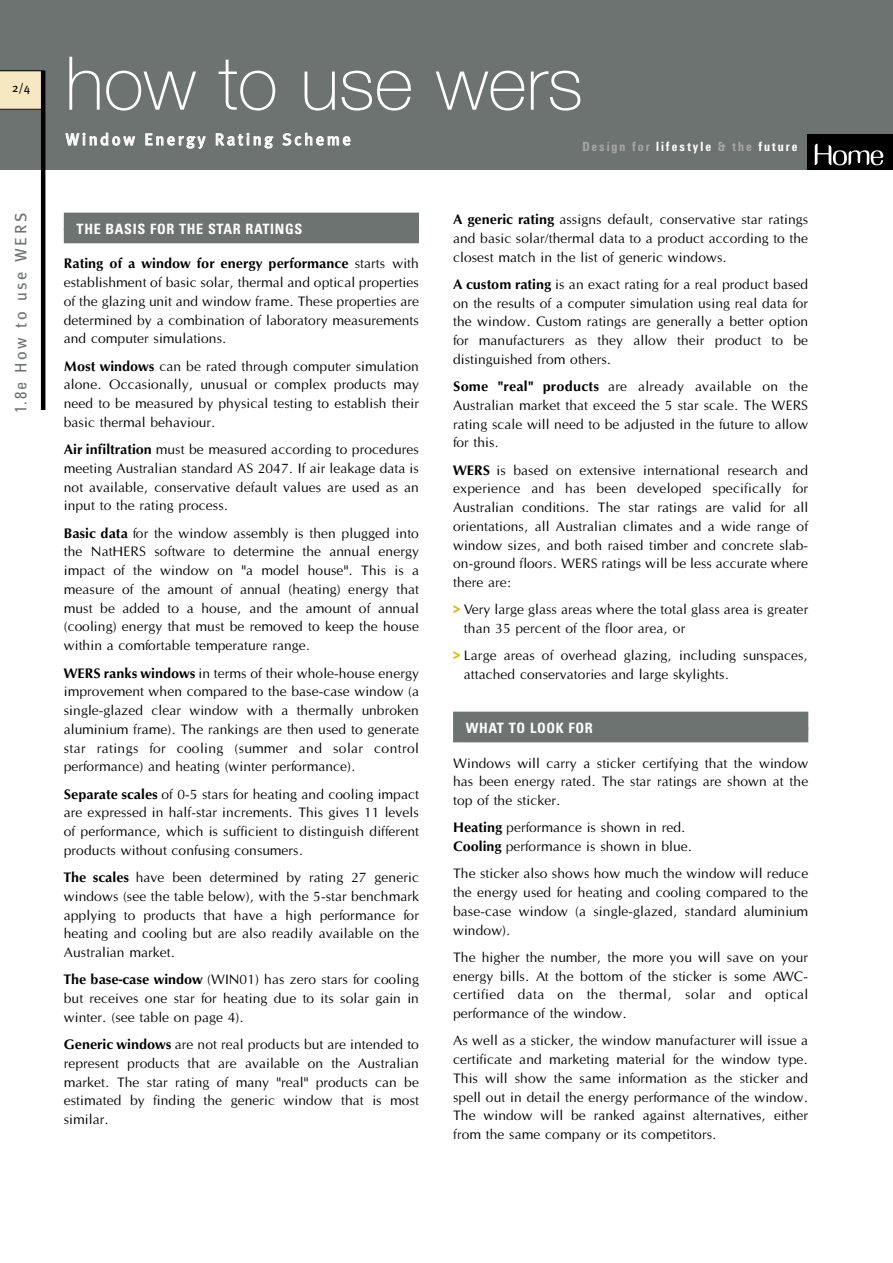
<style>
.page{position:relative;width:893px;height:1263px;background:#fff}
.page>*{position:absolute;margin:0;border:0;box-sizing:border-box;transform-origin:0 0}
.t1{font:100 74.25px "Helvetica Neue";color:#fff}
.t2{font:16.5px "Meta Plus";letter-spacing:.16em;color:#fff}
.t3{font:16.5px "Meta Plus";letter-spacing:.16em;color:#6d7370}
.t4{font:14.25px/18.8px "Optane";color:#000;text-align:justify}
.t5{font:500 14.25px "Optus T";color:#000}
.t6{font:700 condensed 14.25px "Univers";letter-spacing:.045em;color:#fff}
.t7{font:700 condensed 13.8px "Unitus T";letter-spacing:.14em;color:#fff}
.t8{font:12px "Meta Plus";color:#000}
.s1{color:#a6a6a6}
.s2{font-family:"Univers";font-stretch:condensed}
.s3{font-family:"Optane";font-weight:400}
.s4{font-family:"Optus T";font-weight:500}
.s5{font-family:"Optus T";font-weight:500;color:#d8b600}
</style>
<div class="page">
<div style="left:0;top:0;width:892px;height:170px;background:#6d7370"></div>
<div style="left:807px;top:134px;width:85px;height:36px;background:#000"></div>
<svg style="left:814px;top:144px;width:69px;height:21px"></svg>
<svg style="left:0;top:70px;width:41px;height:40px;background:#e8dcb7"></svg>
<hr style="left:41px;top:70px;width:4px;height:340px;background:#000">
<div style="left:64px;top:213px;width:355px;height:18px;background:#6d7370"></div>
<div style="left:64px;top:228px;width:355px;height:15px;background:#6d7370"></div>
<div style="left:453px;top:712px;width:355px;height:18px;background:#6d7370"></div>
<div style="left:453px;top:727px;width:355px;height:15px;background:#6d7370"></div>
<p class="t8" style="left:12px;top:83px;width:20px">2/4</p>
<h1 class="t1" style="left:65px;top:57px;width:519px">how to use wers</h1>
<p class="t2" style="left:66px;top:133px;width:287px">Window Energy Rating Scheme</p>
<p class="t7" style="left:582px;top:142px;width:217px"><span class="s1">Design for</span> lifestyle <span class="s1">&amp; the</span> future</p>
<p class="t3" style="left:15px;top:413px;width:201px;rotate:-90deg"><span class="s2">1.8e</span> How to use WERS</p>
<p class="t6" style="left:77px;top:224px;width:227px">THE BASIS FOR THE STAR RATINGS</p>
<p class="t5" style="left:64px;top:258px;width:357px">Rating of a window for energy performance <span class="s3">starts with</span></p>
<p class="t4" style="left:64px;top:274px;width:357px">establishment of basic solar, thermal and optical properties of the glazing unit and window frame. These properties are determined by a combination of laboratory measurements and computer simulations.</p>
<p class="t4" style="left:64px;top:358px;width:357px"><span class="s4">Most windows</span> can be rated through computer simulation alone. Occasionally, unusual or complex products may need to be measured by physical testing to establish their basic thermal behaviour.</p>
<p class="t4" style="left:64px;top:441px;width:357px"><span class="s4">Air infiltration</span> must be measured according to procedures meeting Australian standard AS 2047. If air leakage data is not available, conservative default values are used as an input to the rating process.</p>
<p class="t4" style="left:64px;top:525px;width:357px"><span class="s4">Basic data</span> for the window assembly is then plugged into the NatHERS software to determine the annual energy impact of the window on "a model house". This is a measure of the amount of annual (heating) energy that must be added to a house, and the amount of annual (cooling) energy that must be removed to keep the house within a comfortable temperature range.</p>
<p class="t4" style="left:64px;top:665px;width:357px"><span class="s4">WERS ranks windows</span> in terms of their whole-house energy improvement when compared to the base-case window (a single-glazed clear window with a thermally unbroken aluminium frame). The rankings are then used to generate star ratings for cooling (summer and solar control performance) and heating (winter performance).</p>
<p class="t4" style="left:64px;top:786px;width:357px"><span class="s4">Separate scales</span> of 0-5 stars for heating and cooling impact are expressed in half-star increments. This gives 11 levels of performance, which is sufficient to distinguish different products without confusing consumers.</p>
<p class="t4" style="left:64px;top:869px;width:357px"><span class="s4">The scales</span> have been determined by rating 27 generic windows (see the table below), with the 5-star benchmark applying to products that have a high performance for heating and cooling but are also readily available on the Australian market.</p>
<p class="t4" style="left:64px;top:971px;width:357px"><span class="s4">The base-case window</span> (WIN01) has zero stars for cooling but receives one star for heating due to its solar gain in winter. (see table on page 4).</p>
<p class="t4" style="left:64px;top:1036px;width:357px"><span class="s4">Generic windows</span> are not real products but are intended to represent products that are available on the Australian market. The star rating of many "real" products can be estimated by finding the generic window that is most similar.</p>
<p class="t4" style="left:453px;top:211px;width:357px"><span class="s4">A generic rating</span> assigns default, conservative star ratings and basic solar/thermal data to a product according to the closest match in the list of generic windows.</p>
<p class="t4" style="left:453px;top:276px;width:357px"><span class="s4">A custom rating</span> is an exact rating for a real product based on the results of a computer simulation using real data for the window. Custom ratings are generally a better option for manufacturers as they allow their product to be distinguished from others.</p>
<p class="t4" style="left:453px;top:378px;width:357px"><span class="s4">Some "real" products</span> are already available on the Australian market that exceed the 5 star scale. The WERS rating scale will need to be adjusted in the future to allow for this.</p>
<p class="t4" style="left:453px;top:462px;width:357px"><span class="s4">WERS</span> is based on extensive international research and experience and has been developed specifically for Australian conditions. The star ratings are valid for all orientations, all Australian climates and a wide range of window sizes, and both raised timber and concrete slab&shy;on-ground floors. WERS ratings will be less accurate where there are:</p>
<p class="t4" style="left:464px;top:601px;width:346px;text-indent:-11px"><span class="s5">&gt;</span> Very large glass areas where the total glass area is greater than 35 percent of the floor area, or</p>
<p class="t4" style="left:464px;top:647px;width:346px;text-indent:-11px"><span class="s5">&gt;</span> Large areas of overhead glazing, including sunspaces, attached conservatories and large skylights.</p>
<p class="t6" style="left:466px;top:723px;width:128px">WHAT TO LOOK FOR</p>
<p class="t4" style="left:453px;top:755px;width:357px">Windows will carry a sticker certifying that the window has been energy rated. The star ratings are shown at the top of the sticker.</p>
<p class="t4" style="left:453px;top:819px;width:241px"><span class="s4">Heating</span> performance is shown in red.<br><span class="s4">Cooling</span> performance is shown in blue.</p>
<p class="t4" style="left:453px;top:865px;width:357px">The sticker also shows how much the window will reduce the energy used for heating and cooling compared to the base-case window (a single-glazed, standard aluminium window).</p>
<p class="t4" style="left:453px;top:949px;width:357px">The higher the number, the more you will save on your energy bills. At the bottom of the sticker is some AWC&shy;certified data on the thermal, solar and optical performance of the window.</p>
<p class="t4" style="left:453px;top:1032px;width:357px">As well as a sticker, the window manufacturer will issue a certificate and marketing material for the window type.<br>This will show the same information as the sticker and spell out in detail the energy performance of the window.<br>The window will be ranked against alternatives, either from the same company or its competitors.</p>
</div>
